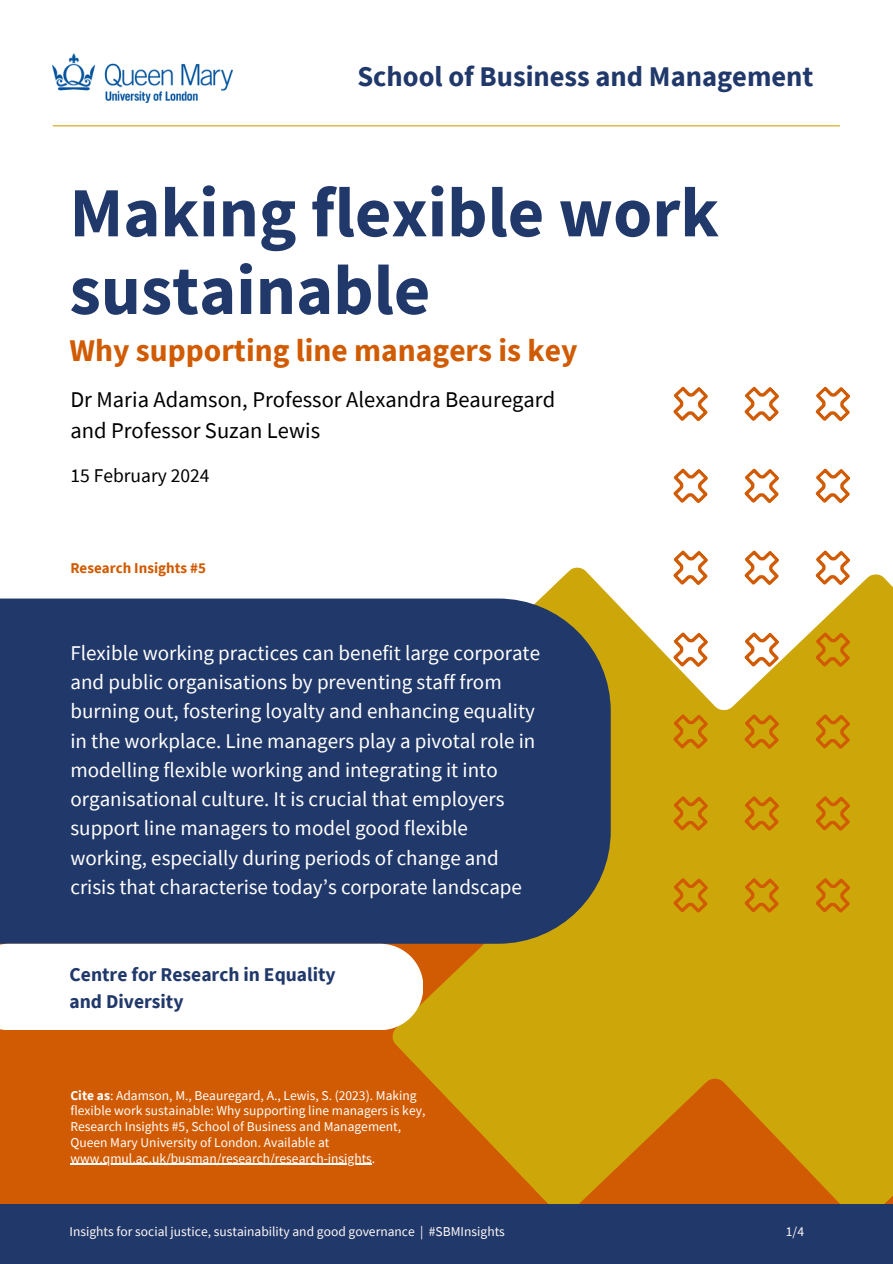
<style>
.page{position:relative;width:893px;height:1264px;background:#fff}
.page>*{position:absolute;margin:0;border:0;box-sizing:border-box;transform-origin:0 0}
.t1{font:700 70.5px/77.7px "Source Sans Pro";color:#21386a}
.t2{font:700 31.5px "Source Sans Pro";color:#d15b02}
.t3{font:700 28.5px "Source Sans Pro";color:#21386a}
.t4{font:22.5px/31.5px "Source Sans Pro";color:#000}
.t5{font:21px/29.2px "Source Sans Pro";color:#fff}
.t6{font:700 19.5px/27px "Source Sans Pro";color:#21386a}
.t7{font:19.5px "Source Sans Pro";color:#000}
.t8{font:700 15px "Source Sans Pro";color:#d15b02}
.t9{font:13.5px/15.8px "Source Sans Pro";color:#fff}
.t10{font:13.5px "Source Sans Pro";color:#fffaf8}
.s1{font-weight:700}
</style>
<div class="page">
<div style="left:0;top:0;width:892px;height:1263px;background:#d15b02"></div>
<div style="left:0;top:0;width:892px;height:759px;background:#fff"></div>
<svg style="left:392px;top:567px;width:500px;height:636px;fill:#cda70a"></svg>
<img style="left:53px;top:54px;width:180px;height:48px">
<hr style="left:53px;top:125px;width:786px;height:1px;background:#cda70a">
<div style="left:0;top:1203px;width:892px;height:60px;background:#21386a"></div>
<div style="left:0;top:598px;width:610px;height:345px;background:#21386a"></div>
<div style="left:0;top:943px;width:423px;height:87px;background:#fff"></div>
<hr style="left:70px;top:1163px;width:302px;height:1px;background:#fff">
<svg style="left:673px;top:387px;width:34px;height:34px"></svg>
<svg style="left:673px;top:468px;width:34px;height:35px"></svg>
<svg style="left:673px;top:550px;width:34px;height:35px"></svg>
<svg style="left:673px;top:632px;width:34px;height:35px"></svg>
<svg style="left:673px;top:714px;width:34px;height:34px"></svg>
<svg style="left:673px;top:796px;width:34px;height:34px"></svg>
<svg style="left:673px;top:878px;width:34px;height:34px"></svg>
<svg style="left:744px;top:387px;width:34px;height:34px"></svg>
<svg style="left:744px;top:468px;width:34px;height:35px"></svg>
<svg style="left:744px;top:550px;width:34px;height:35px"></svg>
<svg style="left:744px;top:632px;width:34px;height:35px"></svg>
<svg style="left:744px;top:714px;width:34px;height:34px"></svg>
<svg style="left:744px;top:796px;width:34px;height:34px"></svg>
<svg style="left:744px;top:878px;width:34px;height:34px"></svg>
<svg style="left:815px;top:387px;width:35px;height:34px"></svg>
<svg style="left:815px;top:468px;width:35px;height:35px"></svg>
<svg style="left:815px;top:550px;width:35px;height:35px"></svg>
<svg style="left:815px;top:632px;width:35px;height:35px"></svg>
<svg style="left:815px;top:714px;width:35px;height:34px"></svg>
<svg style="left:815px;top:796px;width:35px;height:34px"></svg>
<svg style="left:815px;top:878px;width:35px;height:34px"></svg>
<p class="t3" style="left:357px;top:58px;width:457px">School of Business and Management</p>
<p class="t1" style="left:70px;top:172px;width:651px">Making flexible work sustainable</p>
<p class="t2" style="left:70px;top:330px;width:509px">Why supporting line managers is key</p>
<p class="t4" style="left:70px;top:383px;width:486px">Dr Maria Adamson, Professor Alexandra Beauregard and Professor Suzan Lewis</p>
<p class="t7" style="left:70px;top:463px;width:141px">15 February 2024</p>
<p class="t8" style="left:70px;top:558px;width:137px">Research Insights #5</p>
<p class="t5" style="left:70px;top:637px;width:471px">Flexible working practices can benefit large corporate and public organisations by preventing staff from burning out, fostering loyalty and enhancing equality in the workplace. Line managers play a pivotal role in modelling flexible working and integrating it into organisational culture. It is crucial that employers support line managers to model good flexible working, especially during periods of change and crisis that characterise today’s corporate landscape</p>
<p class="t6" style="left:70px;top:960px;width:268px">Centre for Research in Equality and Diversity</p>
<p class="t9" style="left:70px;top:1086px;width:356px"><span class="s1">Cite as</span>: Adamson, M., Beauregard, A., Lewis, S. (2023). Making flexible work sustainable: Why supporting line managers is key, Research Insights #5, School of Business and Management, Queen Mary University of London. Available at www.qmul.ac.uk/busman/research/research-insights.</p>
<p class="t10" style="left:70px;top:1222px;width:437px">Insights for social justice, sustainability and good governance | #SBMInsights</p>
<p class="t10" style="left:785px;top:1222px;width:20px">1/4</p>
</div>
